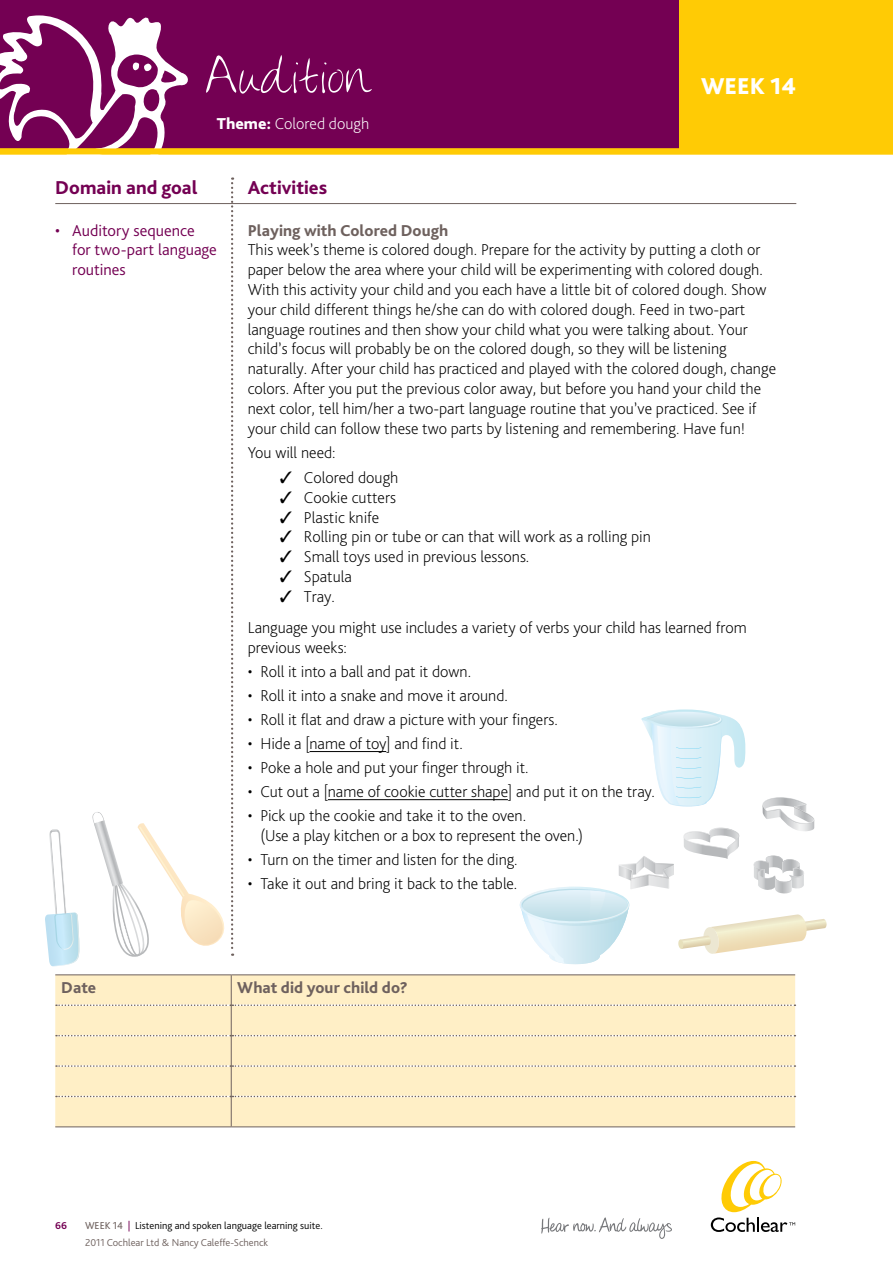
<style>
.page{position:relative;width:893px;height:1263px;background:#fff}
.page>*{position:absolute;margin:0;border:0;box-sizing:border-box;transform-origin:0 0}
.t1{font:54px "Dennis Script";color:#fff}
.t2{font:800 24px "Bliss Pro";color:#fff}
.t3{font:800 19.5px "Bliss Pro";color:#740053}
.t4{font:200 16.5px/19.8px "Bliss Pro";color:#000}
.t5{font:800 16.5px "Bliss Pro";color:#6e615e}
.t6{font:300 16.5px/19.8px "Bliss Pro";color:#740053}
.t7{font:200 16.5px "Bliss Pro";color:#fff}
.t8{font:300 10.5px "Bliss Pro";color:#000}
.t9{font:300 10.5px "Bliss Pro";color:#6e615e}
.t10{font:700 10.5px "Bliss Pro";color:#740053}
.s1{font-weight:800}
.s2{font-weight:400;color:#6e615e}
.s3{font-weight:400;color:#740053}
</style>
<div class="page">
<svg style="left:711px;top:1161px;width:84px;height:71px"></svg>
<svg style="left:541px;top:1217px;width:131px;height:22px"></svg>
<div style="left:0;top:0;width:893px;height:149px;background:#740053"></div>
<hr style="left:55px;top:203px;width:741px;height:1px;background:#6e615e">
<div style="left:55px;top:975px;width:740px;height:151px;background:#ffefc6"></div>
<svg style="left:56px;top:1004px;width:739px;height:2px"></svg>
<svg style="left:56px;top:1035px;width:739px;height:1px"></svg>
<svg style="left:56px;top:1065px;width:739px;height:2px"></svg>
<svg style="left:56px;top:1096px;width:739px;height:1px"></svg>
<hr style="left:55px;top:974px;width:176px;height:1px;background:#6e615e">
<hr style="left:231px;top:974px;width:564px;height:1px;background:#6e615e">
<hr style="left:55px;top:1126px;width:176px;height:1px;background:#6e615e">
<hr style="left:231px;top:1126px;width:564px;height:1px;background:#6e615e">
<hr style="left:231px;top:975px;width:1px;height:30px;background:#6e615e">
<hr style="left:231px;top:1005px;width:1px;height:31px;background:#6e615e">
<hr style="left:231px;top:1036px;width:1px;height:30px;background:#6e615e">
<hr style="left:231px;top:1066px;width:1px;height:30px;background:#6e615e">
<hr style="left:231px;top:1096px;width:1px;height:30px;background:#6e615e">
<div style="left:679px;top:0;width:214px;height:149px;background:#ffcb05"></div>
<svg style="left:0;top:15px;width:191px;height:140px"></svg>
<hr style="left:892px;top:0;width:1px;height:149px;background:#00a6d3">
<div style="left:0;top:148px;width:893px;height:6px;background:#ffcb05"></div>
<svg style="left:892px;top:10px;width:1px;height:145px"></svg>
<svg style="left:501px;top:709px;width:326px;height:255px"></svg>
<hr style="left:310px;top:751px;width:76px;height:1px;background:#000">
<hr style="left:328px;top:799px;width:180px;height:1px;background:#000">
<svg style="left:45px;top:829px;width:34px;height:137px"></svg>
<svg style="left:92px;top:177px;width:141px;height:780px"></svg>
<h1 class="t1" style="left:201px;top:40px;width:170px">Audition</h1>
<p class="t7" style="left:217px;top:114px;width:154px"><span class="s1">Theme:</span> Colored dough</p>
<h2 class="t2" style="left:701px;top:71px;width:97px">WEEK 14</h2>
<p class="t3" style="left:55px;top:176px;width:144px">Domain and goal</p>
<p class="t6" style="left:72px;top:220px;width:146px;text-indent:-17px">• Auditory sequence for two-part language routines</p>
<p class="t3" style="left:248px;top:176px;width:81px">Activities</p>
<p class="t5" style="left:248px;top:220px;width:202px">Playing with Colored Dough</p>
<p class="t4" style="left:248px;top:240px;width:530px">This week’s theme is colored dough. Prepare for the activity by putting a cloth or paper below the area where your child will be experimenting with colored dough.<br>With this activity your child and you each have a little bit of colored dough. Show your child different things he/she can do with colored dough. Feed in two-part language routines and then show your child what you were talking about. Your child’s focus will probably be on the colored dough, so they will be listening naturally. After your child has practiced and played with the colored dough, change colors. After you put the previous color away, but before you hand your child the next color, tell him/her a two-part language routine that you’ve practiced. See if your child can follow these two parts by listening and remembering. Have fun!</p>
<p class="t4" style="left:248px;top:442px;width:89px">You will need:</p>
<p class="t4" style="left:280px;top:467px;width:120px">✓ Colored dough</p>
<p class="t4" style="left:280px;top:487px;width:118px">✓ Cookie cutters</p>
<p class="t4" style="left:280px;top:507px;width:101px">✓ Plastic knife</p>
<p class="t4" style="left:280px;top:527px;width:373px">✓ Rolling pin or tube or can that will work as a rolling pin</p>
<p class="t4" style="left:280px;top:546px;width:251px">✓ Small toys used in previous lessons.</p>
<p class="t4" style="left:280px;top:566px;width:74px">✓ Spatula</p>
<p class="t4" style="left:248px;top:580px;width:501px;line-height:31.2px;text-indent:32px">✓ Tray.<br>Language you might use includes a variety of verbs your child has learned from</p>
<p class="t4" style="left:248px;top:637px;width:101px">previous weeks:</p>
<p class="t4" style="left:248px;top:661px;width:225px">• Roll it into a ball and pat it down.</p>
<p class="t4" style="left:248px;top:685px;width:262px">• Roll it into a snake and move it around.</p>
<p class="t4" style="left:248px;top:709px;width:312px">• Roll it flat and draw a picture with your fingers.</p>
<p class="t4" style="left:248px;top:733px;width:217px">• Hide a [name of toy] and find it.</p>
<p class="t4" style="left:248px;top:757px;width:282px">• Poke a hole and put your finger through it.</p>
<p class="t4" style="left:248px;top:781px;width:409px">• Cut out a [name of cookie cutter shape] and put it on the tray.</p>
<p class="t4" style="left:260px;top:805px;width:324px;text-indent:-13px">• Pick up the cookie and take it to the oven.<br>(Use a play kitchen or a box to represent the oven.)</p>
<p class="t4" style="left:248px;top:849px;width:271px">• Turn on the timer and listen for the ding.</p>
<p class="t4" style="left:248px;top:873px;width:271px">• Take it out and bring it back to the table.</p>
<p class="t5" style="left:61px;top:978px;width:36px">Date</p>
<p class="t5" style="left:237px;top:978px;width:172px">What did your child do?</p>
<p class="t10" style="left:55px;top:1219px;width:13px">66</p>
<p class="t8" style="left:85px;top:1219px;width:239px"><span class="s2">WEEK 14</span> <span class="s3">|</span> Listening and spoken language learning suite.</p>
<p class="t9" style="left:85px;top:1236px;width:185px">2011 Cochlear Ltd &amp; Nancy Caleffe-Schenck</p>
</div>
